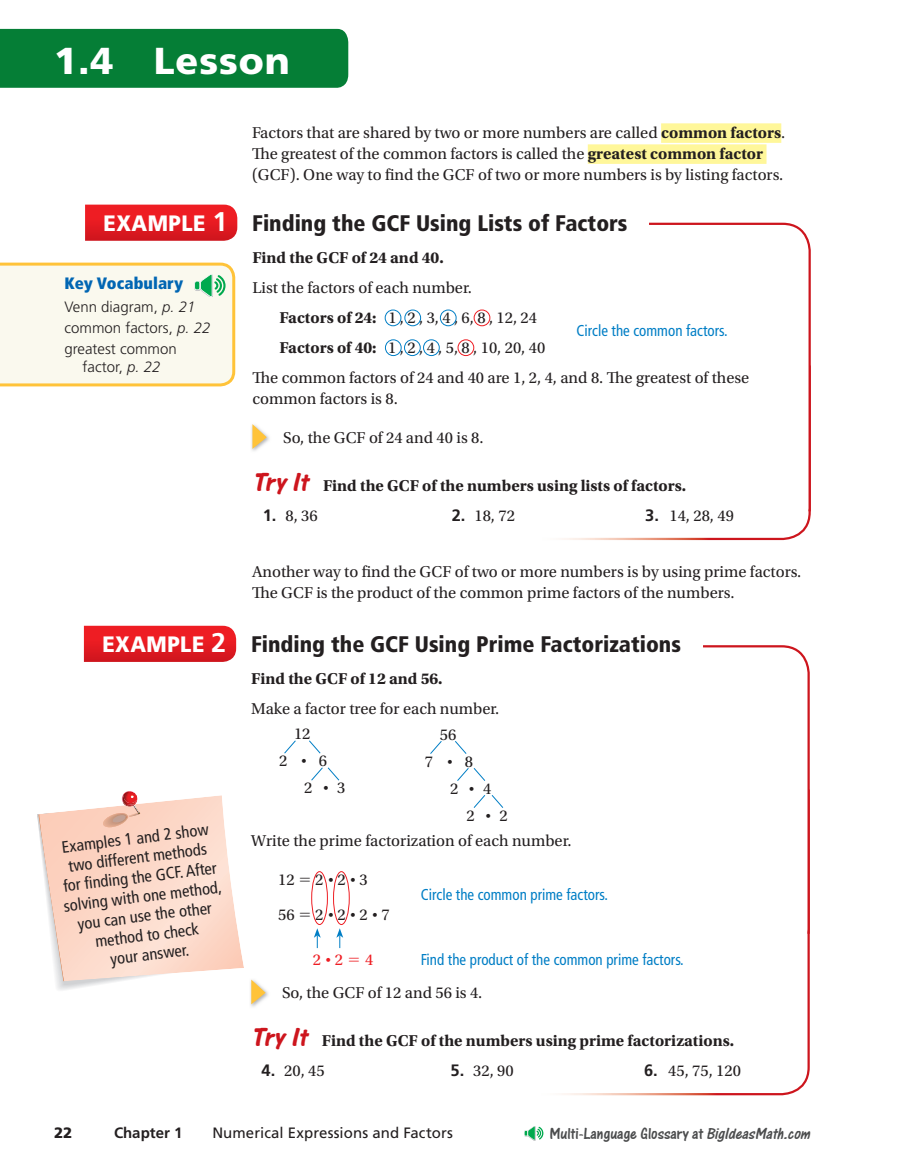
<style>
.page{position:relative;width:918px;height:1175px;background:#fff}
.page>*{position:absolute;margin:0;border:0;box-sizing:border-box;transform-origin:0 0}
.t1{font:900 37.5px "Frutiger LT Std";letter-spacing:.025em;color:#fff}
.t2{font:900 condensed 22.5px "Frutiger LT Std";color:#231f20}
.t3{font:16.8px "One Stroke Script Com";color:#4b4c4d}
.t4{font:16.5px/21px "Utopia Std";color:#231f20}
.t5{font:700 16.5px "Utopia Std";color:#231f20}
.t6{font:condensed 16.5px/19.5px "Frutiger LT Std";color:#231f20;text-align:center}
.t7{font:900 condensed 16.5px "Frutiger LT Std";letter-spacing:.005em;color:#0166b3}
.t8{font:16.5px "Utopia Std";color:#ee1d23}
.t9{font:condensed 15.75px "Frutiger LT Std";color:#007ec5;scale:.95 1}
.t10{font:300 15px/21px "Frutiger LT Std";color:#231f20}
.t11{font:15px "Frutiger LT Std";letter-spacing:.005em;color:#231f20}
.t12{font:700 15px "Frutiger LT Std";color:#231f20}
.t13{font:900 15px "Frutiger LT Std";color:#231f20}
.s1{font-weight:700}
.s2{font-stretch:normal;font-size:22.35px;color:#fff}
.s3{font-weight:700;font-stretch:normal;font-size:27px;color:#fff}
.s4{font-style:italic}
.s5{font-family:"One Stroke Script Com";font-style:italic;font-size:27px;color:#cd151d}
.s6{font-family:"Frutiger LT Std";font-weight:700}
</style>
<div class="page">
<div style="left:0;top:29px;width:348px;height:59px;background:#057e36"></div>
<svg style="left:524px;top:1126px;width:19px;height:14px"></svg>
<svg style="left:562px;top:936px;width:248px;height:160px"></svg>
<svg style="left:703px;top:645px;width:107px;height:291px"></svg>
<svg style="left:562px;top:513px;width:249px;height:28px"></svg>
<svg style="left:649px;top:222px;width:162px;height:291px"></svg>
<svg style="left:0;top:262px;width:236px;height:125px;background:#f7f5e1"></svg>
<div style="left:661px;top:123px;width:120px;height:20px;background:#fff79a"></div>
<div style="left:588px;top:144px;width:179px;height:20px;background:#fff79a"></div>
<img style="left:251px;top:426px;width:18px;height:25px">
<svg style="left:252px;top:424px;width:15px;height:25px"></svg>
<svg style="left:85px;top:205px;width:152px;height:36px;background:#e41e25"></svg>
<div style="left:404px;top:339px;width:17px;height:17px;border:1px solid #007ec5;border-radius:50%"></div>
<div style="left:385px;top:339px;width:17px;height:17px;border:1px solid #007ec5;border-radius:50%"></div>
<div style="left:423px;top:339px;width:17px;height:17px;border:1px solid #007ec5;border-radius:50%"></div>
<div style="left:458px;top:339px;width:16px;height:17px;border:1px solid #ee1d23;border-radius:50%"></div>
<div style="left:404px;top:310px;width:17px;height:16px;border:1px solid #007ec5;border-radius:50%"></div>
<div style="left:385px;top:310px;width:16px;height:16px;border:1px solid #007ec5;border-radius:50%"></div>
<div style="left:440px;top:310px;width:17px;height:16px;border:1px solid #007ec5;border-radius:50%"></div>
<div style="left:474px;top:310px;width:16px;height:16px;border:1px solid #ee1d23;border-radius:50%"></div>
<svg style="left:284px;top:740px;width:12px;height:14px"></svg>
<svg style="left:309px;top:740px;width:12px;height:14px"></svg>
<svg style="left:311px;top:767px;width:29px;height:14px"></svg>
<svg style="left:430px;top:741px;width:12px;height:13px"></svg>
<svg style="left:455px;top:741px;width:12px;height:13px"></svg>
<svg style="left:457px;top:768px;width:29px;height:13px"></svg>
<svg style="left:473px;top:795px;width:31px;height:13px"></svg>
<svg style="left:314px;top:928px;width:7px;height:20px"></svg>
<svg style="left:336px;top:928px;width:7px;height:20px"></svg>
<img style="left:250px;top:981px;width:18px;height:26px">
<svg style="left:251px;top:979px;width:15px;height:25px"></svg>
<svg style="left:84px;top:626px;width:152px;height:36px;background:#e41d24"></svg>
<div style="left:333px;top:871px;width:17px;height:54px;border:1px solid #ee1d23;border-radius:50%"></div>
<div style="left:311px;top:871px;width:17px;height:54px;border:1px solid #ee1d23;border-radius:50%"></div>
<svg style="left:37px;top:791px;width:207px;height:199px"></svg>
<h1 class="t1" style="left:54px;top:45px;width:237px">1.4 Lesson</h1>
<p class="t4" style="left:252px;top:123px;width:535px">Factors that are shared by two or more numbers are called <span class="s1">common factors</span>.<br>The greatest of the common factors is called the <span class="s1">greatest common factor </span>(GCF). One way to find the GCF of two or more numbers is by listing factors.</p>
<h2 class="t2" style="left:104px;top:214px;width:525px"><span class="s2">EXAMPLE</span> <span class="s3">1</span> Finding the GCF Using Lists of Factors</h2>
<p class="t7" style="left:65px;top:274px;width:120px">Key Vocabulary</p>
<p class="t10" style="left:65px;top:297px;width:147px">Venn diagram, <span class="s4">p. 21 </span>common factors, <span class="s4">p. 22 </span>greatest common</p>
<p class="t10" style="left:83px;top:357px;width:79px">factor, <span class="s4">p. 22</span></p>
<p class="t5" style="left:252px;top:251px;width:193px">Find the GCF of 24 and 40.</p>
<p class="t4" style="left:279px;top:274px;width:259px;line-height:30px;text-indent:-27px">List the factors of each number.<br><span class="s1">Factors of 24:</span> 1 , 2 , 3, 4 , 6, 8 , 12, 24</p>
<p class="t9" style="left:576px;top:324px;width:161px">Circle the common factors.</p>
<p class="t4" style="left:252px;top:334px;width:498px;line-height:30px;text-indent:27px"><span class="s1">Factors of 40:</span> 1 , 2 , 4 , 5, 8 , 10, 20, 40<br>The common factors of 24 and 40 are 1, 2, 4, and 8. The greatest of these</p>
<p class="t4" style="left:252px;top:389px;width:147px">common factors is 8.</p>
<p class="t4" style="left:283px;top:428px;width:202px">So, the GCF of 24 and 40 is 8.</p>
<p class="t5" style="left:252px;top:479px;width:435px"><span class="s5">Try It</span> Find the GCF of the numbers using lists of factors.</p>
<p class="t4" style="left:263px;top:506px;width:56px"><span class="s6">1.</span> 8, 36</p>
<p class="t4" style="left:452px;top:506px;width:65px"><span class="s6">2.</span> 18, 72</p>
<p class="t4" style="left:645px;top:506px;width:90px"><span class="s6">3.</span> 14, 28, 49</p>
<p class="t4" style="left:252px;top:563px;width:551px">Another way to find the GCF of two or more numbers is by using prime factors.<br>The GCF is the product of the common prime factors of the numbers.</p>
<h2 class="t2" style="left:102px;top:635px;width:580px"><span class="s2">EXAMPLE</span> <span class="s3">2</span> Finding the GCF Using Prime Factorizations</h2>
<p class="t6" style="left:56px;top:839px;width:161px;rotate:-7deg">Examples 1 and 2 show two different methods for fi nding the GCF. After solving with one method, you can use the other method to check<br>your answer.</p>
<p class="t5" style="left:251px;top:672px;width:193px">Find the GCF of 12 and 56.</p>
<p class="t4" style="left:294px;top:697px;width:207px;line-height:25.2px;text-indent:-43px">Make a factor tree for each number.<br>12</p>
<p class="t4" style="left:304px;top:748px;width:43px;line-height:27px;text-indent:-25px">2 ⋅ 6<br>2 ⋅ 3</p>
<p class="t4" style="left:440px;top:725px;width:18px">56</p>
<p class="t4" style="left:425px;top:752px;width:50px">7 ⋅ 8</p>
<p class="t4" style="left:450px;top:779px;width:43px">2 ⋅ 4</p>
<p class="t4" style="left:467px;top:806px;width:43px">2 ⋅ 2</p>
<p class="t4" style="left:251px;top:831px;width:322px">Write the prime factorization of each number.</p>
<p class="t4" style="left:278px;top:870px;width:91px">12 2 ⋅ 2 ⋅ 3</p>
<p class="t9" style="left:421px;top:888px;width:199px">Circle the common prime factors.</p>
<p class="t4" style="left:278px;top:905px;width:113px">56 2 ⋅ 2 ⋅ 2 ⋅ 7</p>
<p class="t8" style="left:313px;top:953px;width:32px">2 ⋅ 2</p>
<p class="t8" style="left:365px;top:953px;width:10px">4</p>
<p class="t9" style="left:421px;top:952px;width:278px">Find the product of the common prime factors.</p>
<p class="t4" style="left:282px;top:983px;width:202px">So, the GCF of 12 and 56 is 4.</p>
<p class="t5" style="left:251px;top:1035px;width:484px"><span class="s5">Try It</span> Find the GCF of the numbers using prime factorizations.</p>
<p class="t4" style="left:262px;top:1061px;width:65px"><span class="s6">4.</span> 20, 45</p>
<p class="t4" style="left:451px;top:1061px;width:65px"><span class="s6">5.</span> 32, 90</p>
<p class="t4" style="left:644px;top:1061px;width:98px"><span class="s6">6.</span> 45, 75, 120</p>
<p class="t13" style="left:54px;top:1126px;width:20px">22</p>
<p class="t12" style="left:114px;top:1126px;width:70px">Chapter 1</p>
<p class="t11" style="left:212px;top:1126px;width:242px">Numerical Expressions and Factors</p>
<p class="t3" style="left:549px;top:1123px;width:266px">Multi-Language Glossary at <span class="s4">BigIdeasMath.com</span></p>
</div>
